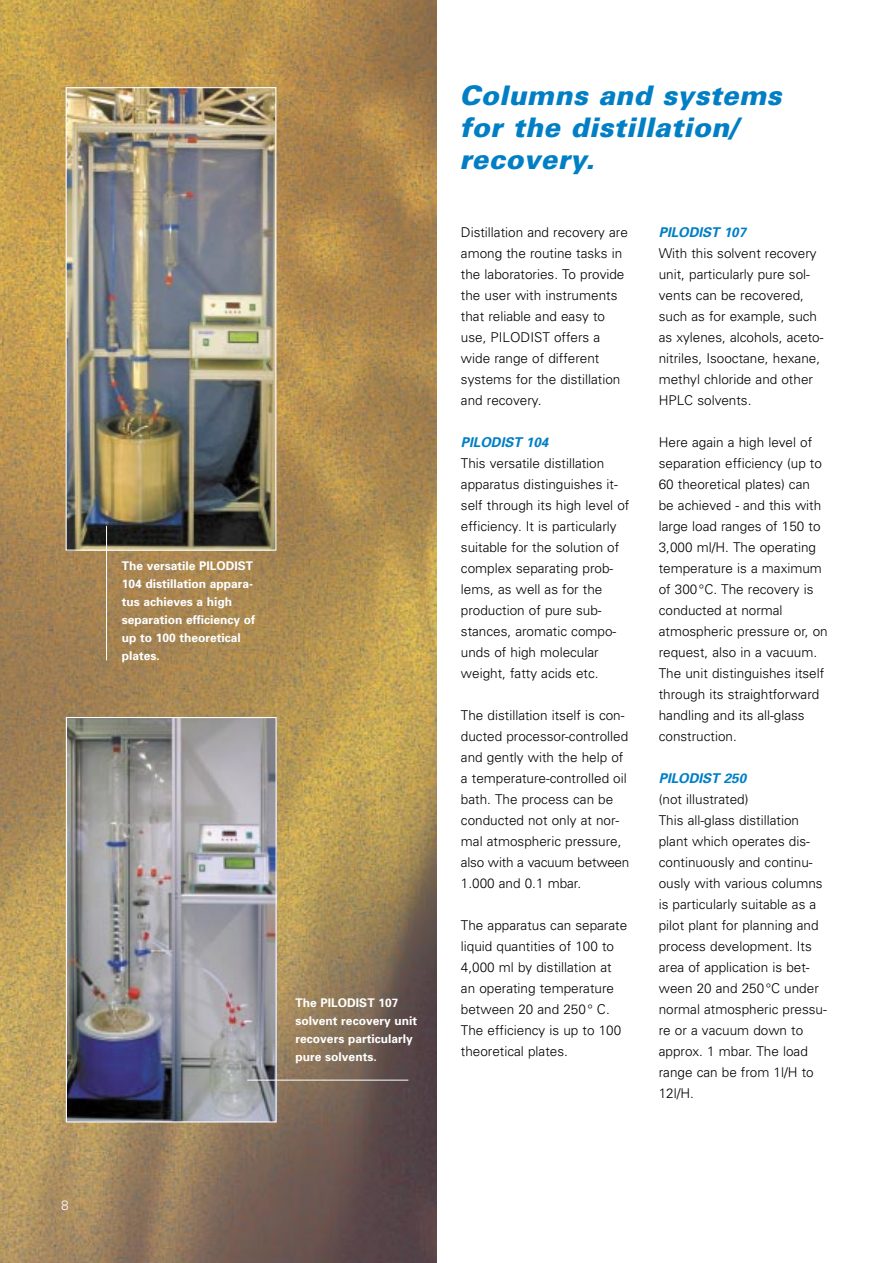
<style>
.page{position:relative;width:893px;height:1263px;background:#fff}
.page>*{position:absolute;margin:0;border:0;box-sizing:border-box;transform-origin:0 0}
.t1{font:italic 900 27px/32.4px "Univers";letter-spacing:.015em;color:#007fc5}
.t2{font:300 13.5px/21px "Univers";color:#000}
.t3{font:italic 700 13.5px "Univers";color:#007fc5}
.t4{font:300 13.5px "Univers";color:#fff}
.t5{font:700 12px/18px "Univers";color:#fff}
</style>
<div class="page">
<img style="left:0;top:0;width:436px;height:1263px">
<img style="left:68px;top:89px;width:206px;height:460px">
<div style="left:66px;top:87px;width:210px;height:464px;border:1px solid #fff"></div>
<img style="left:68px;top:719px;width:207px;height:402px">
<div style="left:66px;top:717px;width:211px;height:406px;border:1px solid #fff"></div>
<hr style="left:106px;top:526px;width:1px;height:134px;background:#fff">
<hr style="left:247px;top:1080px;width:161px;height:1px;background:#fff">
<p class="t4" style="left:61px;top:1201px;width:9px">8</p>
<p class="t5" style="left:122px;top:558px;width:135px">The versatile PILODIST<br>104 distillation appara&shy;tus achieves a high separation efficiency of up to 100 theoretical plates.</p>
<p class="t5" style="left:295px;top:995px;width:123px">The PILODIST 107 solvent recovery unit recovers particularly pure solvents.</p>
<h1 class="t1" style="left:459px;top:81px;width:323px">Columns and systems for the distillation/ recovery.</h1>
<p class="t2" style="left:461px;top:223px;width:168px">Distillation and recovery are among the routine tasks in the laboratories. To provide the user with instruments that reliable and easy to use, PILODIST offers a wide range of different systems for the distillation and recovery.</p>
<p class="t3" style="left:461px;top:437px;width:89px">PILODIST 104</p>
<p class="t2" style="left:461px;top:454px;width:170px">This versatile distillation apparatus distinguishes it&shy;self through its high level of efficiency. It is particularly suitable for the solution of complex separating prob&shy;lems, as well as for the production of pure sub&shy;stances, aromatic compo&shy;unds of high molecular weight, fatty acids etc.</p>
<p class="t2" style="left:461px;top:706px;width:170px">The distillation itself is con&shy;ducted processor-controlled and gently with the help of a temperature-controlled oil bath. The process can be conducted not only at nor&shy;mal atmospheric pressure, also with a vacuum between<br>1.000 and 0.1 mbar.</p>
<p class="t2" style="left:461px;top:916px;width:168px">The apparatus can separate liquid quantities of 100 to<br>4,000 ml by distillation at an operating temperature between 20 and 250° C.<br>The efficiency is up to 100 theoretical plates.</p>
<p class="t3" style="left:658px;top:227px;width:89px">PILODIST 107</p>
<p class="t2" style="left:658px;top:244px;width:166px">With this solvent recovery unit, particularly pure sol&shy;vents can be recovered, such as for example, such as xylenes, alcohols, aceto&shy;nitriles, Isooctane, hexane, methyl chloride and other<br>HPLC solvents.</p>
<p class="t2" style="left:658px;top:433px;width:170px">Here again a high level of separation efficiency (up to<br>60 theoretical plates) can be achieved - and this with large load ranges of 150 to<br>3,000 ml/H. The operating temperature is a maximum of 300°C. The recovery is conducted at normal atmospheric pressure or, on request, also in a vacuum.<br>The unit distinguishes itself through its straightforward handling and its all-glass construction.</p>
<p class="t3" style="left:658px;top:773px;width:89px">PILODIST 250</p>
<p class="t2" style="left:658px;top:790px;width:170px">(not illustrated)<br>This all-glass distillation plant which operates dis&shy;continuously and continu&shy;ously with various columns is particularly suitable as a pilot plant for planning and process development. Its area of application is bet&shy;ween 20 and 250°C under normal atmospheric pressu&shy;re or a vacuum down to approx. 1 mbar. The load range can be from 1l/H to<br>12l/H.</p>
</div>
